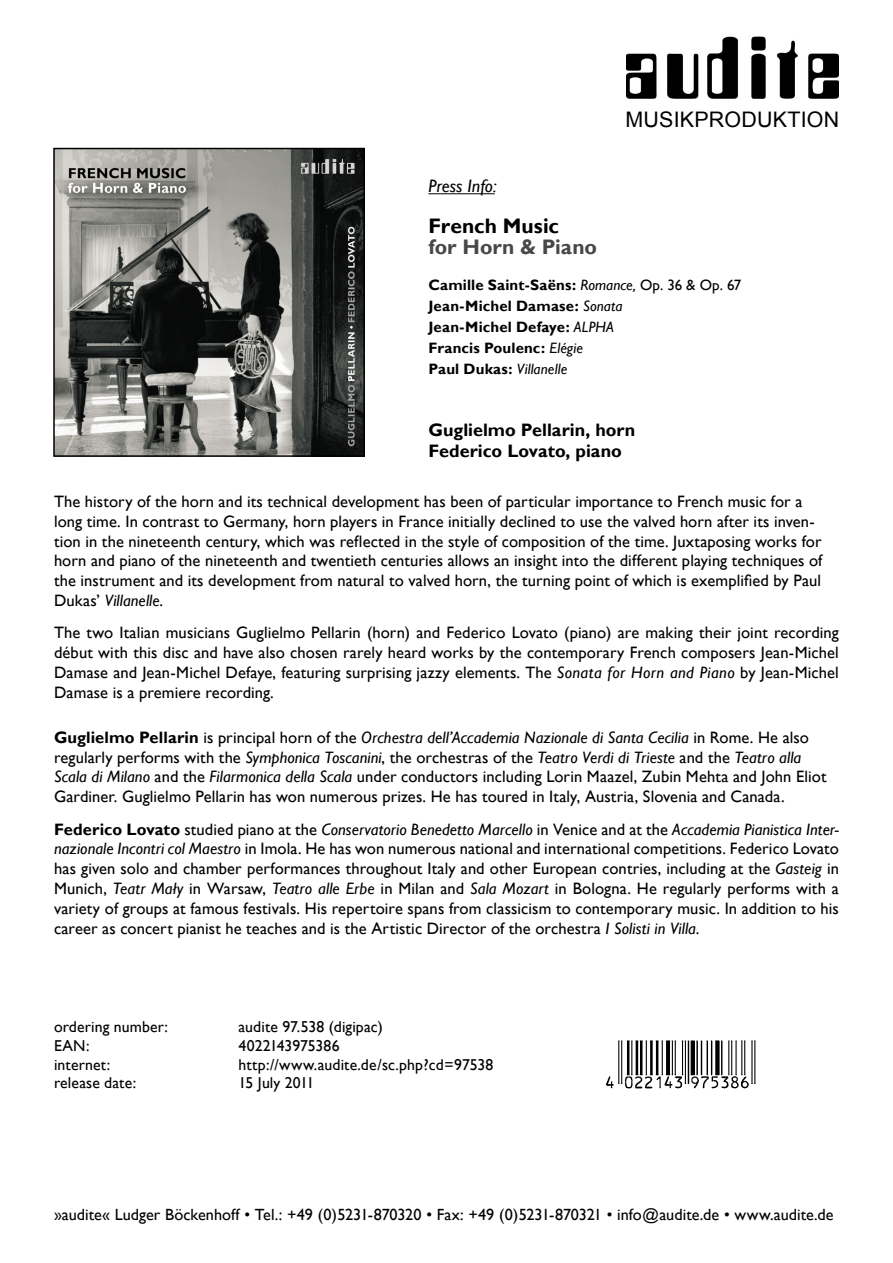
<style>
.page{position:relative;width:893px;height:1263px;background:#fff}
.page>*{position:absolute;margin:0;border:0;box-sizing:border-box;transform-origin:0 0}
.t1{font:21.45px "Arial";letter-spacing:.01em;color:#000}
.t2{font:700 21px "Gill Sans";color:#484848}
.t3{font:700 21px "Gill Sans";letter-spacing:.005em;color:#000}
.t4{font:700 18px/21.6px "Gill Sans";color:#000}
.t5{font:italic 18px "Gill Sans";color:#000}
.t6{font:16.5px/19.8px "Gill Sans";letter-spacing:.005em;color:#000}
.t7{font:16.2px "Gill Sans";color:#000}
.t8{font:15.75px "Gill Sans";letter-spacing:.01em;color:#000}
.t9{font:700 15px/21px "Gill Sans";letter-spacing:.01em;color:#000}
.s1{font-weight:400;font-style:italic}
.s2{font-weight:400}
.s3{font-style:italic}
.s4{font-weight:700}
</style>
<div class="page">
<hr style="left:428px;top:193px;width:67px;height:1px;background:#000">
<img style="left:56px;top:151px;width:306px;height:303px">
<div style="left:53px;top:148px;width:312px;height:309px;border:2px solid #000"></div>
<img style="left:626px;top:36px;width:213px;height:62px">
<img style="left:606px;top:1040px;width:150px;height:49px">
<h1 class="t1" style="left:625px;top:105px;width:215px">MUSIKPRODUKTION</h1>
<p class="t5" style="left:428px;top:176px;width:70px">Press Info:</p>
<p class="t3" style="left:428px;top:214px;width:132px">French Music</p>
<p class="t2" style="left:428px;top:235px;width:170px">for Horn &amp; Piano</p>
<p class="t9" style="left:428px;top:275px;width:315px">Camille Saint-Saëns: <span class="s1">Romance,</span> <span class="s2">Op. 36 &amp; Op. 67<br></span>Jean-Michel Damase: <span class="s1">Sonata<br></span>Jean-Michel Defaye: <span class="s1">ALPHA<br></span>Francis Poulenc: <span class="s1">Elégie<br></span>Paul Dukas: <span class="s1">Villanelle</span></p>
<p class="t4" style="left:428px;top:419px;width:208px">Guglielmo Pellarin, horn<br>Federico Lovato, piano</p>
<p class="t6" style="left:54px;top:492px;width:770px">The history of the horn and its technical development has been of particular importance to French music for a long time. In contrast to Germany, horn players in France initially declined to use the valved horn after its inven&shy;tion in the nineteenth century, which was reflected in the style of composition of the time. Juxtaposing works for horn and piano of the nineteenth and twentieth centuries allows an insight into the different playing techniques of the instrument and its development from natural to valved horn, the turning point of which is exemplified by Paul Dukas’ <span class="s3">Villanelle</span>.</p>
<p class="t6" style="left:54px;top:623px;width:786px;text-align:justify">The two Italian musicians Guglielmo Pellarin (horn) and Federico Lovato (piano) are making their joint recording début with this disc and have also chosen rarely heard works by the contemporary French composers Jean-Michel Damase and Jean-Michel Defaye, featuring surprising jazzy elements. The <span class="s3">Sonata for Horn and Piano</span> by Jean-Michel Damase is a premiere recording.</p>
<p class="t6" style="left:54px;top:728px;width:774px"><span class="s4">Guglielmo Pellarin</span> is principal horn of the <span class="s3">Orchestra dell’Accademia Nazionale di Santa Cecilia</span> in Rome. He also regularly performs with the <span class="s3">Symphonica Toscanini</span>, the orchestras of the <span class="s3">Teatro Verdi di Trieste</span> and the <span class="s3">Teatro alla Scala di Milano</span> and the <span class="s3">Filarmonica della Scala</span> under conductors including Lorin Maazel, Zubin Mehta and John Eliot Gardiner. Guglielmo Pellarin has won numerous prizes. He has toured in Italy, Austria, Slovenia and Canada.</p>
<p class="t6" style="left:54px;top:819px;width:786px;text-align:justify"><span class="s4">Federico Lovato</span> studied piano at the <span class="s3">Conservatorio Benedetto Marcello</span> in Venice and at the <span class="s3">Accademia Pianistica Inter&shy;nazionale Incontri col Maestro</span> in Imola. He has won numerous national and international competitions. Federico Lovato has given solo and chamber performances throughout Italy and other European contries, including at the <span class="s3">Gasteig</span> in Munich, <span class="s3">Teatr Mały</span> in Warsaw, <span class="s3">Teatro alle Erbe</span> in Milan and <span class="s3">Sala Mozart</span> in Bologna. He regularly performs with a variety of groups at famous festivals. His repertoire spans from classicism to contemporary music. In addition to his career as concert pianist he teaches and is the Artistic Director of the orchestra <span class="s3">I Solisti in Villa</span>.</p>
<p class="t8" style="left:54px;top:1017px;width:115px">ordering number:</p>
<p class="t8" style="left:239px;top:1017px;width:146px">audite 97.538 (digipac)</p>
<p class="t8" style="left:54px;top:1036px;width:37px">EAN:</p>
<p class="t8" style="left:239px;top:1036px;width:103px">4022143975386</p>
<p class="t8" style="left:54px;top:1055px;width:58px">internet:</p>
<p class="t8" style="left:239px;top:1055px;width:256px">http://www.audite.de/sc.php?cd=97538</p>
<p class="t8" style="left:54px;top:1074px;width:84px">release date:</p>
<p class="t8" style="left:239px;top:1074px;width:77px">15 July 2011</p>
<p class="t7" style="left:54px;top:1205px;width:781px">»audite« Ludger Böckenhoff • Tel.: +49 (0)5231-870320 • Fax: +49 (0)5231-870321 • info@audite.de • www.audite.de</p>
</div>
